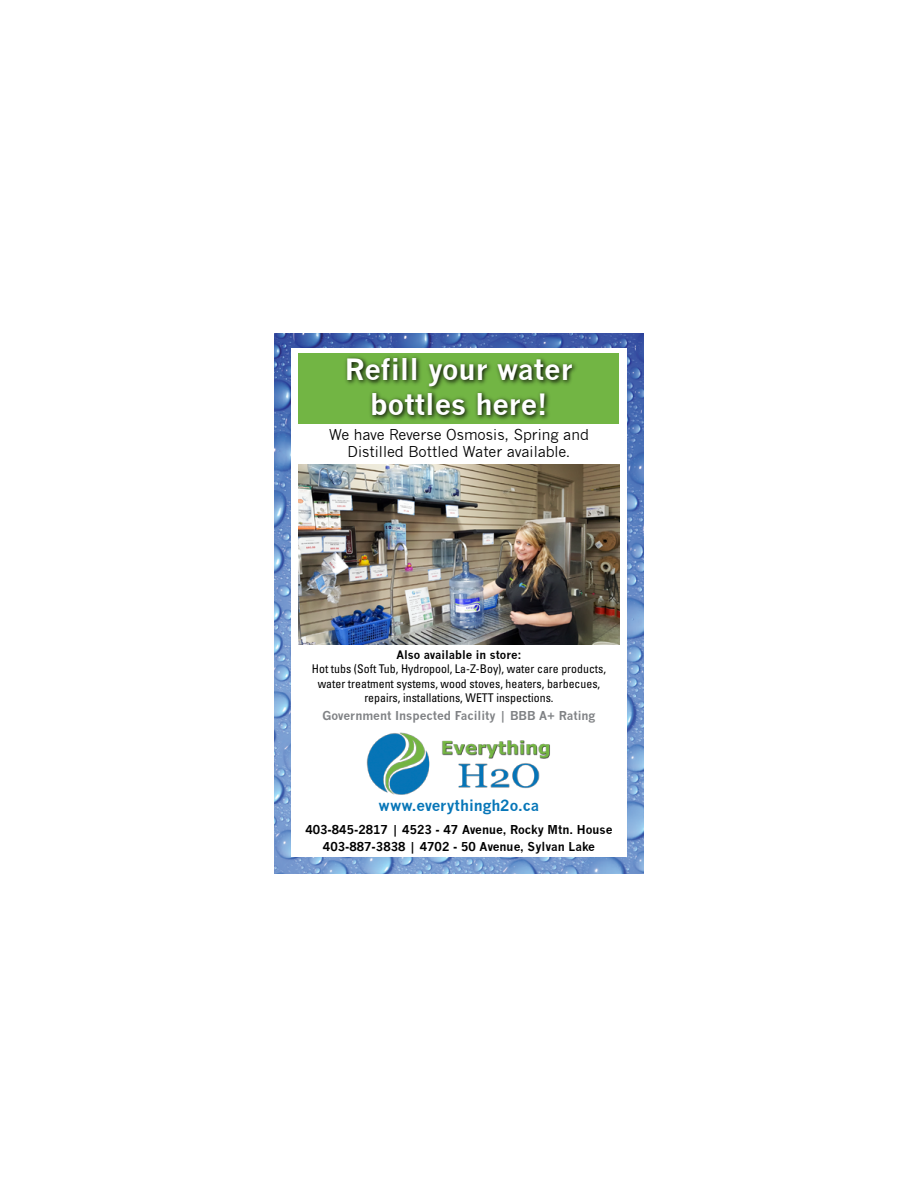
<style>
.page{position:relative;width:918px;height:1188px;background:#fff}
.page>*{position:absolute;margin:0;border:0;box-sizing:border-box;transform-origin:0 0}
.t1{font:700 28.65px/34.3px "News Gothic";color:#fff;text-align:center}
.t2{font:700 15px "News Gothic";color:#0776b8}
.t3{font:14.7px/17.5px "News Gothic";color:#000;text-align:center}
.t4{font:condensed 12px/14.4px "Univers";color:#000;text-align:center}
.t5{font:700 12px/17px "News Gothic";color:#000;text-align:center}
.t6{font:700 12px "News Gothic";color:#808285}
.t7{font:700 11.4px "News Gothic";color:#000}
</style>
<div class="page">
<img style="left:274px;top:333px;width:370px;height:540px">
<div style="left:291px;top:349px;width:336px;height:508px;background:#fff"></div>
<img style="left:366px;top:732px;width:184px;height:63px">
<div style="left:299px;top:353px;width:320px;height:71px;background:#72b544"></div>
<img style="left:345px;top:356px;width:231px;height:64px">
<img style="left:299px;top:465px;width:320px;height:180px">
<h1 class="t1" style="left:345px;top:352px;width:230px">Refill your water bottles here!</h1>
<p class="t3" style="left:329px;top:426px;width:261px">We have Reverse Osmosis, Spring and<br>Distilled Bottled Water available.</p>
<p class="t7" style="left:396px;top:648px;width:127px">Also available in store:</p>
<p class="t4" style="left:312px;top:662px;width:296px">Hot tubs (Soft Tub, Hydropool, La-Z-Boy), water care products, water treatment systems, wood stoves, heaters, barbecues, repairs, installations, WETT inspections.</p>
<p class="t6" style="left:323px;top:709px;width:274px">Government Inspected Facility | BBB A+ Rating</p>
<p class="t2" style="left:379px;top:797px;width:162px">www.everythingh2o.ca</p>
<p class="t5" style="left:305px;top:821px;width:309px">403-845-2817 | 4523 - 47 Avenue, Rocky Mtn. House<br>403-887-3838 | 4702 - 50 Avenue, Sylvan Lake</p>
</div>
